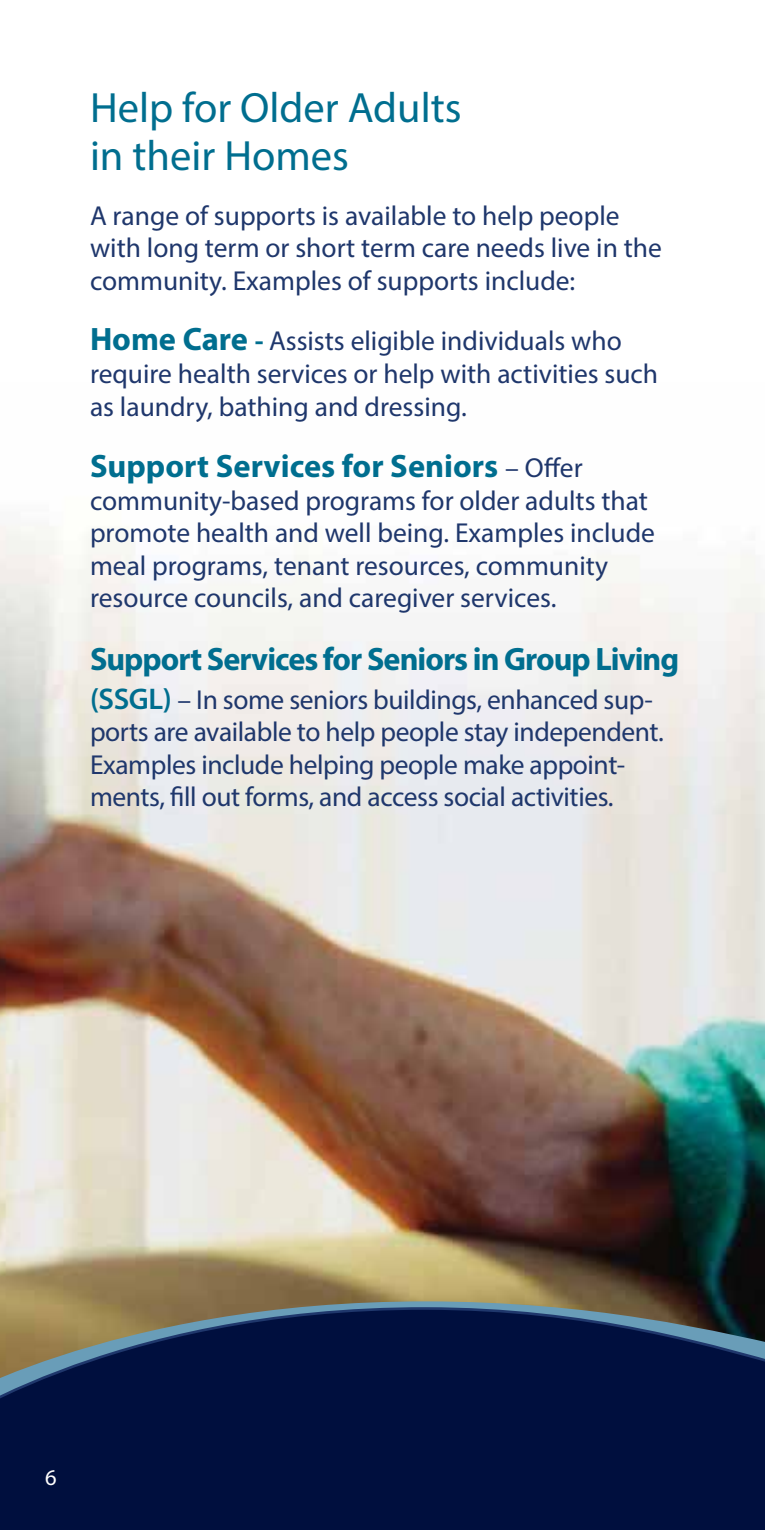
<style>
.page{position:relative;width:765px;height:1530px;background:#fff}
.page>*{position:absolute;margin:0;border:0;box-sizing:border-box;transform-origin:0 0}
.t1{font:42.5px/48px "Myriad Pro";color:#006e8f}
.t2{font:700 32.5px "Myriad Pro";letter-spacing:-.025em;color:#006e8f}
.t3{font:700 32.5px "Myriad Pro";color:#006e8f}
.t4{font:27.5px/32.5px "Myriad Pro";color:#1f376c}
.t5{font:22.5px "Myriad Pro";color:#fff}
.s1{font-weight:700;font-size:32.5px;color:#006e8f}
.s2{font-weight:700;color:#006e8f}
.s3{font-weight:400;font-size:27.5px;color:#1f376c}
.s4{font-weight:600;font-size:30px;color:#006e8f}
</style>
<div class="page">
<img style="left:0;top:525px;width:765px;height:776px">
<svg style="left:0;top:1301px;width:765px;height:6px;background:#76725a"></svg>
<svg style="left:0;top:1307px;width:765px;height:223px;background:#0c1a43"></svg>
<h1 class="t1" style="left:90px;top:83px;width:373px">Help for Older Adults in their Homes</h1>
<p class="t4" style="left:90px;top:199px;width:573px">A range of supports is available to help people with long term or short term care needs live in the community. Examples of supports include:</p>
<p class="t4" style="left:90px;top:324px;width:570px"><span class="s1">Home Care</span> <span class="s2">-</span> Assists eligible individuals who require health services or help with activities such as laundry, bathing and dressing.</p>
<p class="t3" style="left:90px;top:445px;width:494px">Support Services for Seniors <span class="s3">– Offer</span></p>
<p class="t4" style="left:90px;top:484px;width:567px">community-based programs for older adults that promote health and well being. Examples include meal programs, tenant resources, community resource councils, and caregiver services.</p>
<p class="t2" style="left:90px;top:638px;width:591px">Support Services for Seniors in Group Living</p>
<p class="t4" style="left:90px;top:683px;width:575px"><span class="s4">(SSGL)</span> – In some seniors buildings, enhanced sup&shy;ports are available to help people stay independent.<br>Examples include helping people make appoint&shy;ments, fill out forms, and access social activities.</p>
<p class="t5" style="left:45px;top:1464px;width:13px">6</p>
</div>
